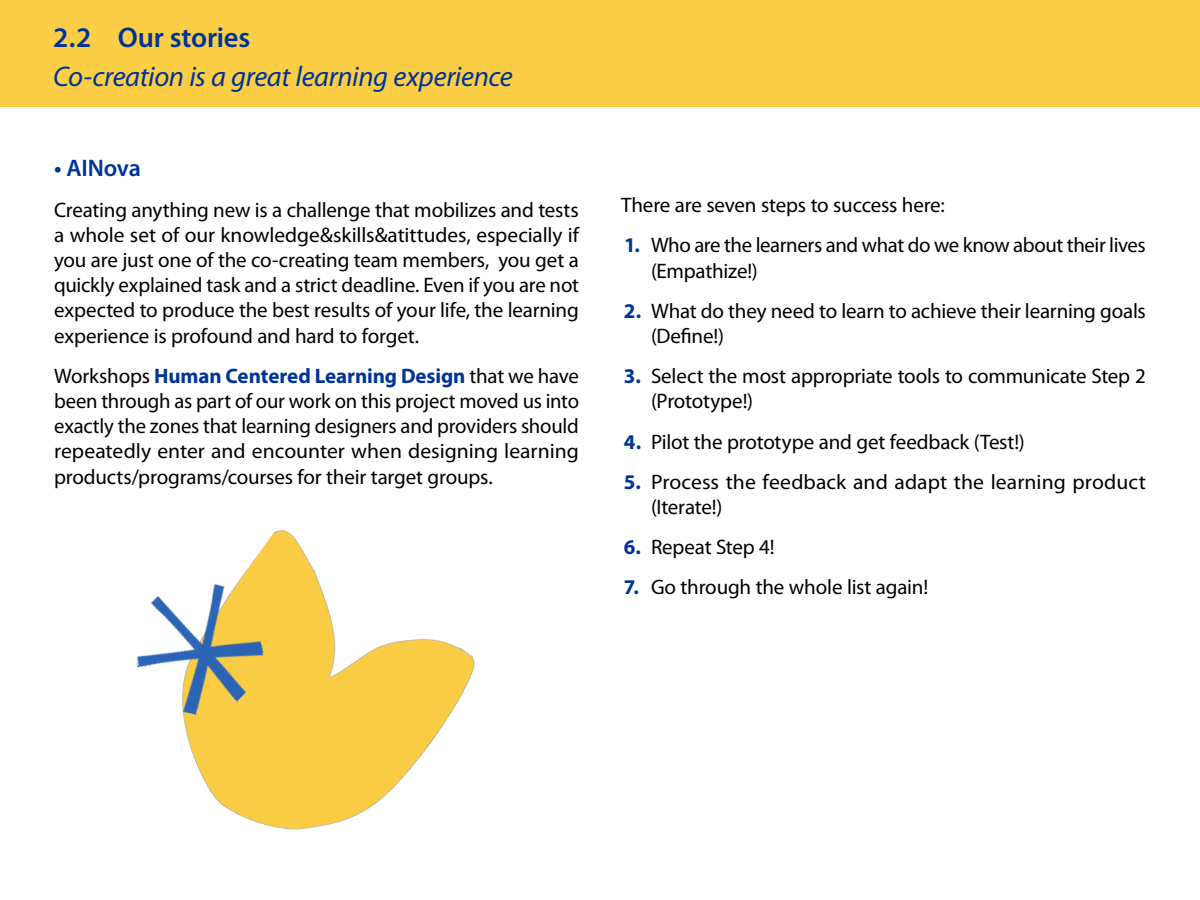
<style>
.page{position:relative;width:1200px;height:900px;background:#fff}
.page>*{position:absolute;margin:0;border:0;box-sizing:border-box;transform-origin:0 0}
.t1{font:italic 28.5px "Myriad Pro";letter-spacing:-.015em;color:#039}
.t2{font:600 28.5px "Myriad Pro";letter-spacing:-.01em;color:#039}
.t3{font:600 24px "Myriad Pro";letter-spacing:-.01em;color:#039}
.t4{font:21px/25.2px "Myriad Pro";letter-spacing:-.01em;color:#000}
.s1{font-weight:700;color:#039}
</style>
<div class="page">
<div style="left:0;top:0;width:1200px;height:106px;background:#fbce45"></div>
<img style="left:186px;top:530px;width:289px;height:300px">
<img style="left:136px;top:569px;width:141px;height:161px">
<h1 class="t2" style="left:53px;top:20px;width:199px">2.2 Our stories</h1>
<h1 class="t1" style="left:53px;top:59px;width:461px">Co-creation is a great learning experience</h1>
<p class="t3" style="left:54px;top:153px;width:89px">• AINova</p>
<p class="t4" style="left:54px;top:197px;width:527px;text-align:justify">Creating anything new is a challenge that mobilizes and tests a whole set of our knowledge&amp;skills&amp;atittudes, especially if you are just one of the co-creating team members, you get a quickly explained task and a strict deadline. Even if you are not expected to produce the best results of your life, the learning experience is profound and hard to forget.</p>
<p class="t4" style="left:54px;top:363px;width:527px;text-align:justify">Workshops <span class="s1">Human Centered Learning Design</span> that we have been through as part of our work on this project moved us into exactly the zones that learning designers and providers should repeatedly enter and encounter when designing learning products/programs/courses for their target groups.</p>
<p class="t4" style="left:621px;top:192px;width:325px">There are seven steps to success here:</p>
<p class="t4" style="left:651px;top:232px;width:496px;text-indent:-27px"><span class="s1">1.</span> Who are the learners and what do we know about their lives (Empathize!)</p>
<p class="t4" style="left:651px;top:298px;width:496px;text-indent:-27px"><span class="s1">2.</span> What do they need to learn to achieve their learning goals (Define!)</p>
<p class="t4" style="left:651px;top:363px;width:496px;text-indent:-27px"><span class="s1">3.</span> Select the most appropriate tools to communicate Step 2 (Prototype!)</p>
<p class="t4" style="left:624px;top:429px;width:402px"><span class="s1">4.</span> Pilot the prototype and get feedback (Test!)</p>
<p class="t4" style="left:651px;top:469px;width:496px;text-indent:-27px"><span class="s1">5.</span> Process the feedback and adapt the learning product (Iterate!)</p>
<p class="t4" style="left:624px;top:534px;width:152px"><span class="s1">6.</span> Repeat Step 4!</p>
<p class="t4" style="left:624px;top:574px;width:306px"><span class="s1">7.</span> Go through the whole list again!</p>
</div>
